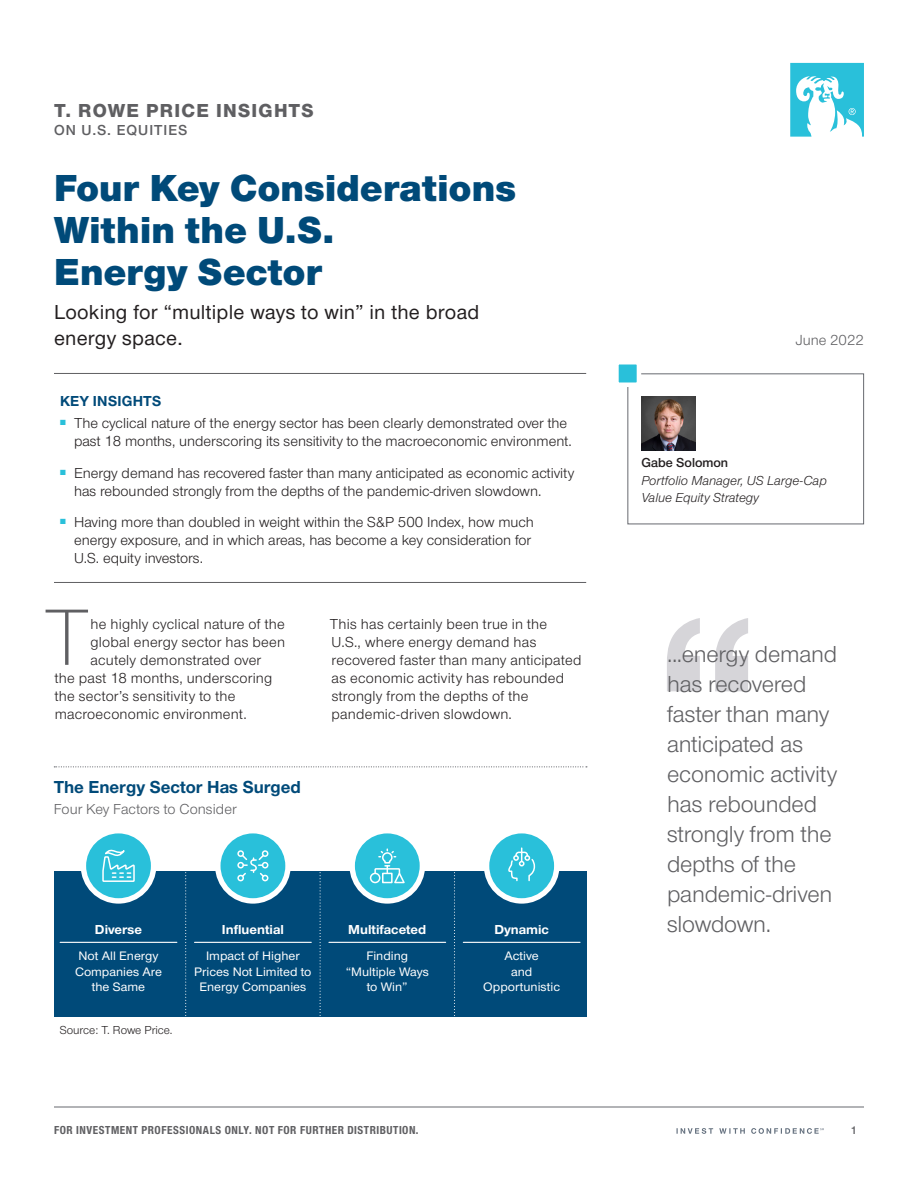
<style>
.page{position:relative;width:918px;height:1188px;background:#fff}
.page>*{position:absolute;margin:0;border:0;box-sizing:border-box;transform-origin:0 0}
.t1{font:300 82.8px "Nimbus Sans Novus";color:#5f5f62}
.t2{font:900 39px/42px "Nimbus Sans Novus";letter-spacing:.005em;color:#004a79}
.t3{font:24px/30px "Nimbus Sans Novus";letter-spacing:-.01em;color:#5f5f62}
.t4{font:500 21px/25.5px "Nimbus Sans Novus";letter-spacing:.01em;color:#231f20}
.t5{font:800 19.5px "Nimbus Sans Novus";letter-spacing:.065em;color:#5f5f62}
.t6{font:700 18px "Nimbus Sans Novus";color:#004a79}
.t7{font:15px/18px "Nimbus Sans Novus";color:#231f20}
.t8{font:15px "Nimbus Sans Novus";color:#5f5f62}
.t9{font:600 15px "Nimbus Sans Novus";letter-spacing:.065em;color:#5f5f62}
.t10{font:700 15px "Nimbus Sans Novus";letter-spacing:.015em;color:#004a79}
.t11{font:italic 13.5px/16.5px "Nimbus Sans Novus";color:#231f20}
.t12{font:700 13.5px "Nimbus Sans Novus";color:#fff;scale:1.04 1}
.t13{font:600 13.5px "Nimbus Sans Novus";color:#231f20}
.t14{font:500 12.75px/15.3px "Nimbus Sans Novus";color:#fff;text-align:center;scale:1.04 1}
.t15{font:700 12px "Nimbus Sans Novus Cond";letter-spacing:.04em;color:#5f5f62}
.t16{font:12px "Nimbus Sans Novus";color:#231f20}
.t17{font:600 11.25px "Nimbus Sans Novus";color:#5f5f62}
</style>
<div class="page">
<svg style="left:790px;top:63px;width:74px;height:74px"></svg>
<hr style="left:54px;top:1107px;width:810px;height:1px;background:#67696f">
<hr style="left:54px;top:373px;width:532px;height:1px;background:#5f5f62">
<hr style="left:54px;top:582px;width:532px;height:1px;background:#5f5f62">
<img style="left:641px;top:396px;width:54px;height:54px">
<div style="left:627px;top:373px;width:237px;height:151px;border:1px solid #67696f"></div>
<div style="left:614px;top:360px;width:27px;height:27px;background:#29c0da;border:4px solid #fff"></div>
<svg style="left:667px;top:618px;width:81px;height:73px"></svg>
<svg style="left:54px;top:766px;width:533px;height:1px"></svg>
<div style="left:54px;top:871px;width:532px;height:146px;background:#004a79"></div>
<hr style="left:195px;top:942px;width:116px;height:1px;background:#fff">
<hr style="left:329px;top:942px;width:117px;height:1px;background:#fff">
<hr style="left:463px;top:942px;width:117px;height:1px;background:#fff">
<hr style="left:60px;top:942px;width:117px;height:1px;background:#fff">
<svg style="left:185px;top:873px;width:1px;height:143px"></svg>
<svg style="left:320px;top:873px;width:1px;height:143px"></svg>
<svg style="left:454px;top:873px;width:1px;height:143px"></svg>
<div style="left:350px;top:828px;width:75px;height:76px;background:#fff;border-radius:50%"></div>
<div style="left:355px;top:833px;width:65px;height:65px;background:#29c0da;border-radius:50%"></div>
<div style="left:370px;top:873px;width:10px;height:10px;border:2px solid #fff;border-radius:50%"></div>
<svg style="left:374px;top:849px;width:31px;height:35px"></svg>
<div style="left:484px;top:828px;width:75px;height:76px;background:#fff;border-radius:50%"></div>
<div style="left:489px;top:833px;width:65px;height:65px;background:#29c0da;border-radius:50%"></div>
<svg style="left:508px;top:848px;width:26px;height:34px"></svg>
<div style="left:81px;top:828px;width:75px;height:76px;background:#fff;border-radius:50%"></div>
<div style="left:86px;top:833px;width:65px;height:65px;background:#29c0da;border-radius:50%"></div>
<svg style="left:102px;top:836px;width:34px;height:46px"></svg>
<svg style="left:215px;top:828px;width:76px;height:76px"></svg>
<div style="left:221px;top:833px;width:64px;height:65px;background:#29c0da;border-radius:50%"></div>
<div style="left:262px;top:850px;width:6px;height:7px;border:2px solid #fff;border-radius:50%"></div>
<div style="left:237px;top:850px;width:7px;height:7px;border:2px solid #fff;border-radius:50%"></div>
<div style="left:237px;top:875px;width:7px;height:6px;border:2px solid #fff;border-radius:50%"></div>
<svg style="left:240px;top:853px;width:28px;height:28px"></svg>
<div style="left:237px;top:862px;width:7px;height:7px;border:2px solid #fff;border-radius:50%"></div>
<svg style="left:677px;top:1128px;width:147px;height:6px"></svg>
<h3 class="t5" style="left:54px;top:97px;width:261px">T. ROWE PRICE INSIGHTS</h3>
<p class="t9" style="left:54px;top:120px;width:135px">ON U.S. EQUITIES</p>
<h2 class="t2" style="left:54px;top:164px;width:464px">Four Key Considerations<br>Within the U.S.<br>Energy Sector</h2>
<h3 class="t4" style="left:54px;top:298px;width:427px">Looking for “multiple ways to win” in the broad energy space.</h3>
<p class="t10" style="left:60px;top:391px;width:103px">KEY INSIGHTS</p>
<p class="t7" style="left:74px;top:414px;width:499px;text-indent:-14px"><sup>■</sup> The cyclical nature of the energy sector has been clearly demonstrated over the past 18 months, underscoring its sensitivity to the macroeconomic environment.</p>
<p class="t7" style="left:74px;top:464px;width:502px;text-indent:-14px"><sup>■</sup> Energy demand has recovered faster than many anticipated as economic activity has rebounded strongly from the depths of the pandemic‑driven slowdown.</p>
<p class="t7" style="left:74px;top:513px;width:461px;text-indent:-14px"><sup>■</sup> Having more than doubled in weight within the S&amp;P 500 Index, how much energy exposure, and in which areas, has become a key consideration for<br>U.S. equity investors.</p>
<h1 class="t1" style="left:44px;top:581px;width:46px">T</h1>
<p class="t7" style="left:91px;top:614px;width:196px">he highly cyclical nature of the</p>
<p class="t7" style="left:91px;top:632px;width:196px">global energy sector has been</p>
<p class="t7" style="left:91px;top:650px;width:172px">acutely demonstrated over</p>
<p class="t7" style="left:55px;top:668px;width:219px">the past 18 months, underscoring</p>
<p class="t7" style="left:55px;top:686px;width:182px">the sector’s sensitivity to the</p>
<p class="t7" style="left:55px;top:704px;width:194px">macroeconomic environment.</p>
<p class="t6" style="left:54px;top:775px;width:249px">The Energy Sector Has Surged</p>
<p class="t8" style="left:54px;top:799px;width:184px">Four Key Factors to Consider</p>
<p class="t7" style="left:330px;top:614px;width:253px">This has certainly been true in the<br>U.S., where energy demand has recovered faster than many anticipated as economic activity has rebounded strongly from the depths of the pandemic‑driven slowdown.</p>
<p class="t12" style="left:95px;top:920px;width:47px">Diverse</p>
<p class="t12" style="left:222px;top:920px;width:61px">Influential</p>
<p class="t12" style="left:348px;top:920px;width:76px">Multifaceted</p>
<p class="t12" style="left:494px;top:920px;width:54px">Dynamic</p>
<p class="t14" style="left:75px;top:948px;width:85px">Not All Energy<br>Companies Are the Same</p>
<p class="t14" style="left:194px;top:948px;width:114px">Impact of Higher<br>Prices Not Limited to<br>Energy Companies</p>
<p class="t14" style="left:346px;top:948px;width:82px">Finding “Multiple Ways to Win”</p>
<p class="t14" style="left:483px;top:948px;width:75px">Active<br>and<br>Opportunistic</p>
<p class="t16" style="left:60px;top:1023px;width:114px">Source: T. Rowe Price.</p>
<p class="t15" style="left:54px;top:1122px;width:366px">FOR INVESTMENT PROFESSIONALS ONLY. NOT FOR FURTHER DISTRIBUTION.</p>
<p class="t8" style="left:796px;top:330px;width:70px">June 2022</p>
<p class="t13" style="left:641px;top:453px;width:88px">Gabe Solomon</p>
<p class="t11" style="left:641px;top:472px;width:187px">Portfolio Manager, US Large‑Cap<br>Value Equity Strategy</p>
<h3 class="t3" style="left:667px;top:638px;width:172px">...energy demand has recovered faster than many anticipated as economic activity has rebounded strongly from the depths of the pandemic‑driven slowdown.</h3>
<p class="t17" style="left:851px;top:1123px;width:7px">1</p>
</div>
